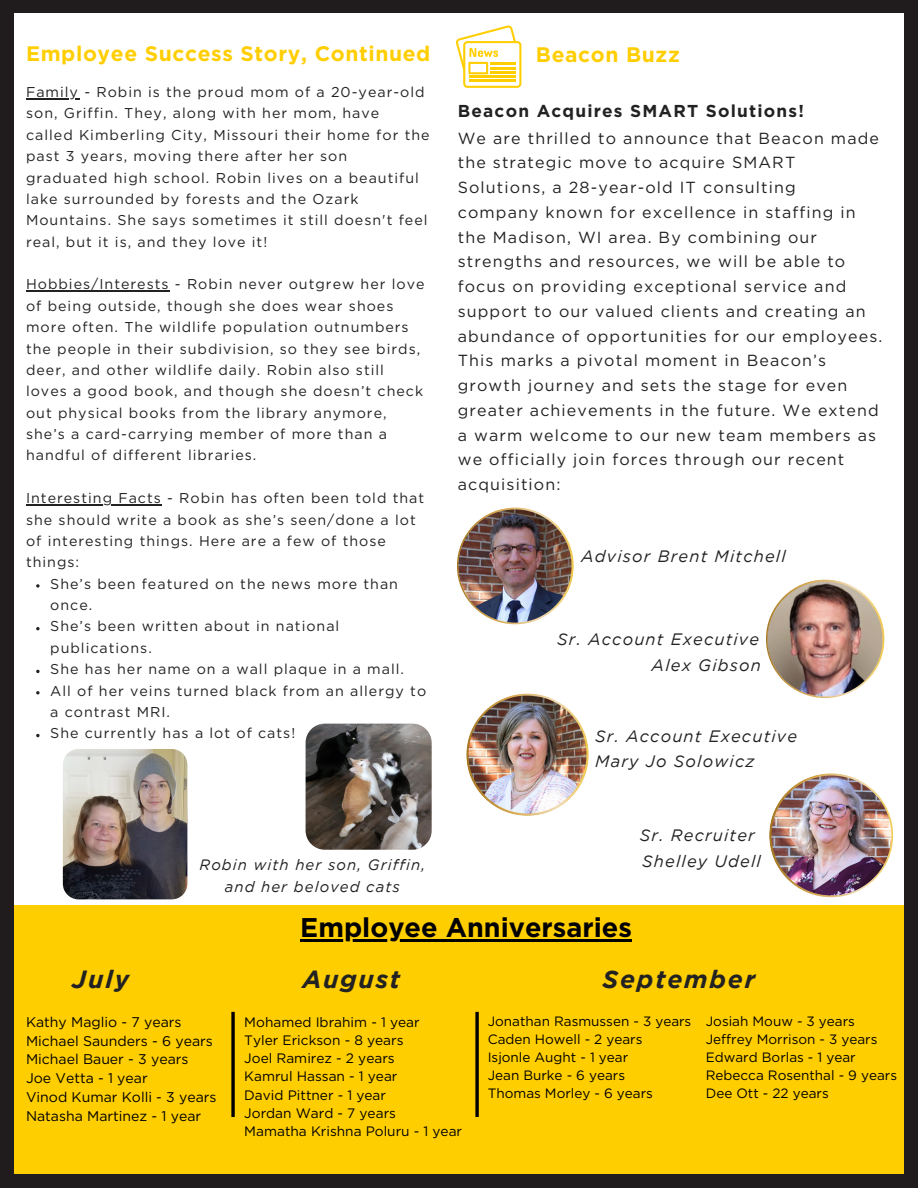
<style>
.page{position:relative;width:918px;height:1188px;background:#fff}
.page>*{position:absolute;margin:0;border:0;box-sizing:border-box;transform-origin:0 0}
.t1{font:700 27px "Gotham";color:#000}
.t2{font:italic 700 24.75px "Gotham";letter-spacing:.07em;color:#222}
.t3{font:700 21px "Gotham";letter-spacing:.03em;color:#ffce01}
.t4{font:700 17.25px "Gotham";letter-spacing:.07em;color:#222}
.t5{font:italic 16.5px/25.8px "Gotham";letter-spacing:.07em;color:#222}
.t6{font:16.05px/24.8px "Gotham";letter-spacing:.07em;color:#222}
.t7{font:italic 15px/22.5px "Gotham";letter-spacing:.07em;color:#222;text-align:center}
.t8{font:14.25px/21.3px "Gotham";letter-spacing:.07em;color:#222}
.t9{font:14.1px/18.8px "Gotham";color:#000}
.t10{font:13.65px/18.3px "Gotham";color:#000}
.t11{font:13.5px/18px "Gotham";color:#000}
</style>
<div class="page">
<div style="left:0;top:905px;width:918px;height:277px;background:#ffce01"></div>
<div style="left:0;top:0;width:14px;height:1188px;background:#201c1d"></div>
<div style="left:905px;top:0;width:13px;height:1188px;background:#201c1d"></div>
<div style="left:0;top:0;width:918px;height:13px;background:#201c1d"></div>
<div style="left:0;top:1174px;width:918px;height:14px;background:#201c1d"></div>
<svg style="left:231px;top:1012px;width:4px;height:105px"></svg>
<svg style="left:475px;top:1012px;width:4px;height:105px"></svg>
<svg style="left:456px;top:25px;width:65px;height:63px"></svg>
<hr style="left:26px;top:98px;width:53px;height:1px;background:#222">
<hr style="left:26px;top:291px;width:144px;height:1px;background:#222">
<hr style="left:26px;top:504px;width:136px;height:1px;background:#222">
<svg style="left:36px;top:584px;width:4px;height:4px"></svg>
<svg style="left:36px;top:627px;width:4px;height:3px"></svg>
<svg style="left:36px;top:670px;width:4px;height:3px"></svg>
<svg style="left:36px;top:691px;width:4px;height:3px"></svg>
<svg style="left:36px;top:734px;width:4px;height:3px"></svg>
<img style="left:63px;top:749px;width:124px;height:150px;border-radius:16px">
<img style="left:766px;top:580px;width:118px;height:118px">
<img style="left:466px;top:694px;width:123px;height:122px">
<img style="left:769px;top:773px;width:124px;height:124px">
<img style="left:306px;top:724px;width:126px;height:125px;border-radius:19px">
<hr style="left:300px;top:939px;width:332px;height:3px;background:#000">
<img style="left:457px;top:507px;width:117px;height:117px">
<p class="t3" style="left:26px;top:42px;width:406px">Employee Success Story, Continued</p>
<p class="t3" style="left:536px;top:42px;width:145px">Beacon Buzz</p>
<p class="t4" style="left:458px;top:101px;width:348px">Beacon Acquires SMART Solutions!</p>
<p class="t6" style="left:458px;top:125px;width:426px">We are thrilled to announce that Beacon made the strategic move to acquire SMART Solutions, a 28-year-old IT consulting<br>company known for excellence in staffing in the Madison, WI area. By combining our strengths and resources, we will be able to focus on providing exceptional service and support to our valued clients and creating an abundance of opportunities for our employees.<br>This marks a pivotal moment in Beacon’s growth journey and sets the stage for even greater achievements in the future. We extend a warm welcome to our new team members as we officially join forces through our recent acquisition:</p>
<p class="t8" style="left:26px;top:81px;width:405px">Family - Robin is the proud mom of a 20-year-old son, Griffin. They, along with her mom, have<br>called Kimberling City, Missouri their home for the past 3 years, moving there after her son graduated high school. Robin lives on a beautiful lake surrounded by forests and the Ozark Mountains. She says sometimes it still doesn't feel real, but it is, and they love it!</p>
<h2 class="t8" style="left:26px;top:274px;width:400px">Hobbies/Interests - Robin never outgrew her love of being outside, though she does wear shoes more often. The wildlife population outnumbers the people in their subdivision, so they see birds, deer, and other wildlife daily. Robin also still loves a good book, and though she doesn’t check out physical books from the library anymore, she’s a card-carrying member of more than a handful of different libraries.</h2>
<h2 class="t8" style="left:26px;top:487px;width:400px">Interesting Facts - Robin has often been told that she should write a book as she’s seen/done a lot of interesting things. Here are a few of those things:</h2>
<h5 class="t8" style="left:50px;top:573px;width:349px">She’s been featured on the news more than once.</h5>
<h5 class="t8" style="left:50px;top:616px;width:291px">She’s been written about in national publications.</h5>
<h5 class="t8" style="left:50px;top:658px;width:355px">She has her name on a wall plaque in a mall.</h5>
<p class="t8" style="left:50px;top:680px;width:377px">All of her veins turned black from an allergy to a contrast MRI.</p>
<p class="t8" style="left:50px;top:722px;width:246px">She currently has a lot of cats!</p>
<h1 class="t5" style="left:581px;top:545px;width:206px">Advisor Brent Mitchell</h1>
<h1 class="t5" style="left:557px;top:628px;width:205px;text-align:right">Sr. Account Executive<br>Alex Gibson</h1>
<h1 class="t5" style="left:595px;top:724px;width:203px">Sr. Account Executive<br>Mary Jo Solowicz</h1>
<p class="t7" style="left:200px;top:854px;width:227px">Robin with her son, Griffin, and her beloved cats</p>
<h5 class="t5" style="left:640px;top:823px;width:123px">Sr. Recruiter<br>Shelley Udell</h5>
<p class="t1" style="left:300px;top:912px;width:333px">Employee Anniversaries</p>
<p class="t2" style="left:72px;top:969px;width:59px">July</p>
<p class="t2" style="left:302px;top:969px;width:99px">August</p>
<h4 class="t2" style="left:603px;top:969px;width:154px">September</h4>
<h4 class="t9" style="left:26px;top:1012px;width:192px">Kathy Maglio - 7 years<br>Michael Saunders - 6 years<br>Michael Bauer - 3 years<br>Joe Vetta - 1 year<br>Vinod Kumar Kolli - 3 years<br>Natasha Martinez - 1 year</h4>
<h4 class="t10" style="left:244px;top:1012px;width:219px">Mohamed Ibrahim - 1 year<br>Tyler Erickson - 8 years<br>Joel Ramirez - 2 years<br>Kamrul Hassan - 1 year<br>David Pittner - 1 year<br>Jordan Ward - 7 years<br>Mamatha Krishna Poluru - 1 year</h4>
<h4 class="t11" style="left:488px;top:1012px;width:205px">Jonathan Rasmussen - 3 years<br>Caden Howell - 2 years<br>Isjonle Aught - 1 year<br>Jean Burke - 6 years<br>Thomas Morley - 6 years</h4>
<p class="t11" style="left:706px;top:1012px;width:193px">Josiah Mouw - 3 years<br>Jeffrey Morrison - 3 years<br>Edward Borlas - 1 year<br>Rebecca Rosenthal - 9 years<br>Dee Ott - 22 years</p>
</div>
